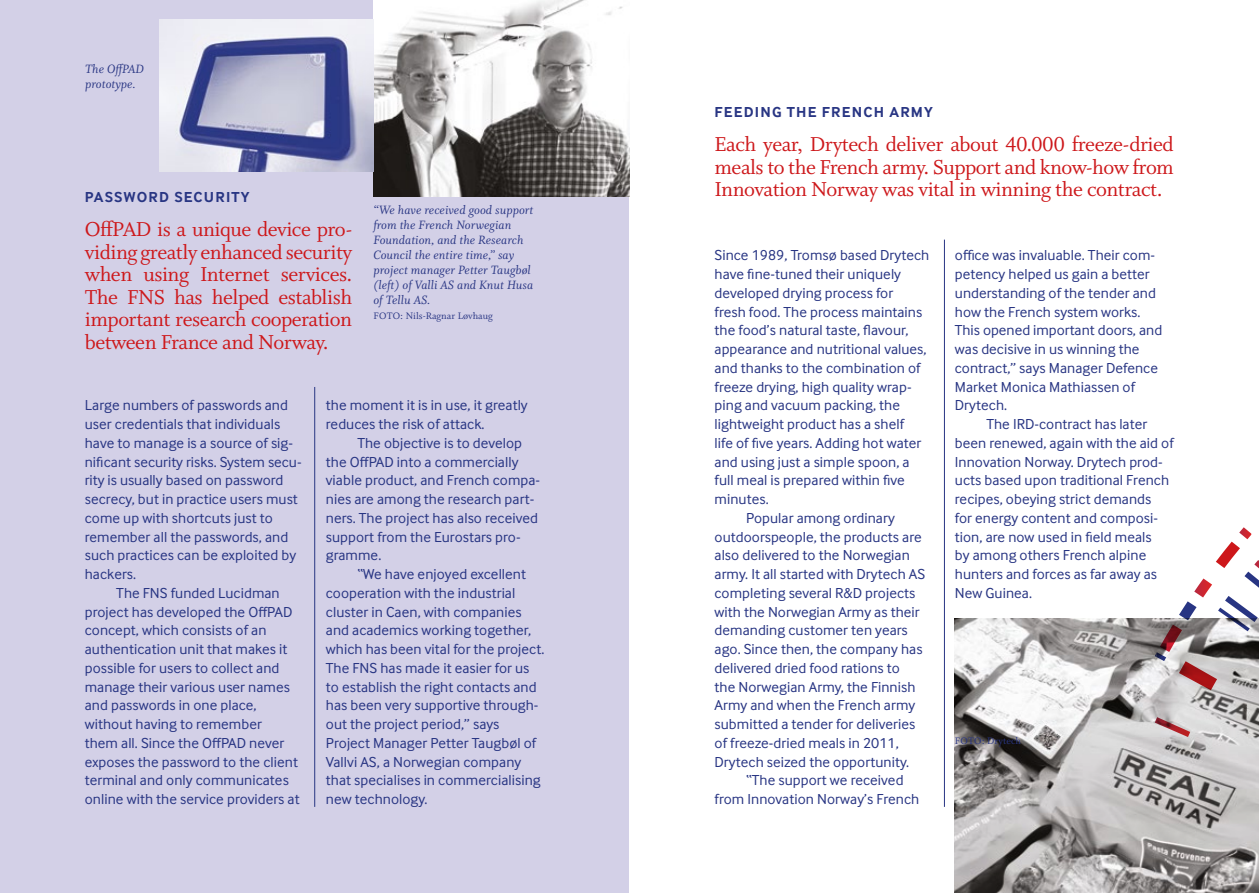
<style>
.page{position:relative;width:1259px;height:893px;background:#fff}
.page>*{position:absolute;margin:0;border:0;box-sizing:border-box;transform-origin:0 0}
.t1{font:22.5px/22.5px "Cappelen Whitman LF Roman";letter-spacing:-.025em;color:#cd171a;text-align:justify}
.t2{font:15px/18.8px "Inter Face Typo";letter-spacing:.005em;color:#283583}
.t3{font:700 15px "Inter Face Typo";letter-spacing:.08em;color:#283583}
.t4{font:13.5px/15px "Cappelen Whitman LF Italic";color:#283583}
.t5{font:10.5px "Cappelen Whitman LF Roman";color:#283583}
</style>
<div class="page">
<div style="left:0;top:0;width:629px;height:893px;background:#d3d0e7"></div>
<img style="left:373px;top:0;width:256px;height:196px">
<img style="left:160px;top:19px;width:213px;height:153px">
<img style="left:954px;top:618px;width:305px;height:275px">
<hr style="left:314px;top:387px;width:1px;height:420px;background:#283583">
<hr style="left:944px;top:240px;width:1px;height:567px;background:#283583">
<svg style="left:1154px;top:527px;width:105px;height:163px"></svg>
<svg style="left:1154px;top:717px;width:36px;height:20px"></svg>
<p class="t4" style="left:85px;top:62px;width:60px">The OffPAD prototype.</p>
<p class="t3" style="left:85px;top:188px;width:166px">PASSWORD SECURITY</p>
<h1 class="t1" style="left:85px;top:219px;width:269px">OffPAD is a unique device pro&shy;viding greatly enhanced security when using Internet services.<br>The FNS has helped establish important research cooperation between France and Norway.</h1>
<p class="t4" style="left:373px;top:202px;width:161px">“We have received good support from the French Norwegian<br>Foundation, and the Research<br>Council the entire time,” say project manager Petter Taugbøl (left) of Valli AS and Knut Husa of Tellu AS.</p>
<p class="t5" style="left:373px;top:310px;width:121px">FOTO: Nils-Ragnar Løvhaug</p>
<p class="t2" style="left:85px;top:396px;width:218px">Large numbers of passwords and user credentials that individuals have to manage is a source of sig&shy;nificant security risks. System secu&shy;rity is usually based on password secrecy, but in practice users must come up with shortcuts just to remember all the passwords, and such practices can be exploited by hackers.</p>
<p class="t2" style="left:85px;top:583px;width:216px;text-indent:32px">The FNS funded Lucidman project has developed the OffPAD concept, which consists of an authentication unit that makes it possible for users to collect and manage their various user names and passwords in one place, without having to remember<br>them all. Since the OffPAD never exposes the password to the client terminal and only communicates online with the service providers at</p>
<p class="t2" style="left:326px;top:396px;width:203px">the moment it is in use, it greatly reduces the risk of attack.</p>
<p class="t2" style="left:326px;top:433px;width:216px;text-indent:32px">The objective is to develop the OffPAD into a commercially viable product, and French compa&shy;nies are among the research part&shy;ners. The project has also received support from the Eurostars pro&shy;gramme.</p>
<p class="t2" style="left:326px;top:565px;width:220px;text-indent:32px">“We have enjoyed excellent cooperation with the industrial cluster in Caen, with companies and academics working together, which has been vital for the project.<br>The FNS has made it easier for us to establish the right contacts and has been very supportive through&shy;out the project period,” says<br>Project Manager Petter Taugbøl of<br>Vallvi AS, a Norwegian company that specialises in commercialising new technology.</p>
<p class="t3" style="left:714px;top:103px;width:220px">FEEDING THE FRENCH ARMY</p>
<h1 class="t1" style="left:714px;top:134px;width:461px">Each year, Drytech deliver about 40.000 freeze-dried meals to the French army. Support and know-how from Innovation Norway was vital in winning the contract.</h1>
<p class="t2" style="left:714px;top:246px;width:216px">Since 1989, Tromsø based Drytech</p>
<p class="t2" style="left:714px;top:265px;width:188px">have fine-tuned their uniquely</p>
<p class="t2" style="left:714px;top:283px;width:180px">developed drying process for</p>
<p class="t2" style="left:714px;top:302px;width:209px">fresh food. The process maintains</p>
<p class="t2" style="left:714px;top:321px;width:196px">the food’s natural taste, flavour,</p>
<p class="t2" style="left:714px;top:340px;width:214px">appearance and nutritional values,</p>
<p class="t2" style="left:714px;top:358px;width:207px">and thanks to the combination of</p>
<p class="t2" style="left:714px;top:377px;width:198px">freeze drying, high quality wrap-</p>
<p class="t2" style="left:714px;top:396px;width:187px">ping and vacuum packing, the</p>
<p class="t2" style="left:714px;top:415px;width:191px">lightweight product has a shelf</p>
<p class="t2" style="left:714px;top:433px;width:208px">life of five years. Adding hot water</p>
<p class="t2" style="left:714px;top:452px;width:197px">and using just a simple spoon, a</p>
<p class="t2" style="left:714px;top:471px;width:192px">full meal is prepared within five</p>
<p class="t2" style="left:714px;top:490px;width:56px">minutes.</p>
<p class="t2" style="left:746px;top:508px;width:150px">Popular among ordinary</p>
<p class="t2" style="left:714px;top:527px;width:209px">outdoorspeople, the products are</p>
<p class="t2" style="left:714px;top:546px;width:197px">also delivered to the Norwegian</p>
<p class="t2" style="left:714px;top:565px;width:212px">army. It all started with Drytech AS</p>
<p class="t2" style="left:714px;top:583px;width:202px">completing several R&amp;D projects</p>
<p class="t2" style="left:714px;top:602px;width:207px">with the Norwegian Army as their</p>
<p class="t2" style="left:714px;top:621px;width:195px">demanding customer ten years</p>
<p class="t2" style="left:714px;top:640px;width:209px">ago. Since then, the company has</p>
<p class="t2" style="left:714px;top:658px;width:187px">delivered dried food rations to</p>
<p class="t2" style="left:714px;top:677px;width:202px">the Norwegian Army, the Finnish</p>
<p class="t2" style="left:714px;top:696px;width:202px">Army and when the French army</p>
<p class="t2" style="left:714px;top:715px;width:202px">submitted a tender for deliveries</p>
<p class="t2" style="left:714px;top:733px;width:186px">of freeze-dried meals in 2011,</p>
<p class="t2" style="left:714px;top:752px;width:196px">Drytech seized the opportunity.</p>
<p class="t2" style="left:746px;top:771px;width:159px">“The support we received</p>
<p class="t2" style="left:714px;top:790px;width:206px">from Innovation Norway’s French</p>
<p class="t2" style="left:955px;top:246px;width:209px">office was invaluable. Their com&shy;petency helped us gain a better understanding of the tender and how the French system works.<br>This opened important doors, and was decisive in us winning the contract,” says Manager Defence<br>Market Monica Mathiassen of<br>Drytech.</p>
<p class="t2" style="left:955px;top:415px;width:220px;text-indent:32px">The IRD-contract has later been renewed, again with the aid of<br>Innovation Norway. Drytech prod&shy;ucts based upon traditional French recipes, obeying strict demands<br>for energy content and composi&shy;tion, are now used in field meals<br>by among others French alpine hunters and forces as far away as<br>New Guinea.</p>
<p class="t5" style="left:955px;top:735px;width:68px">FOTO: Drytech</p>
</div>
